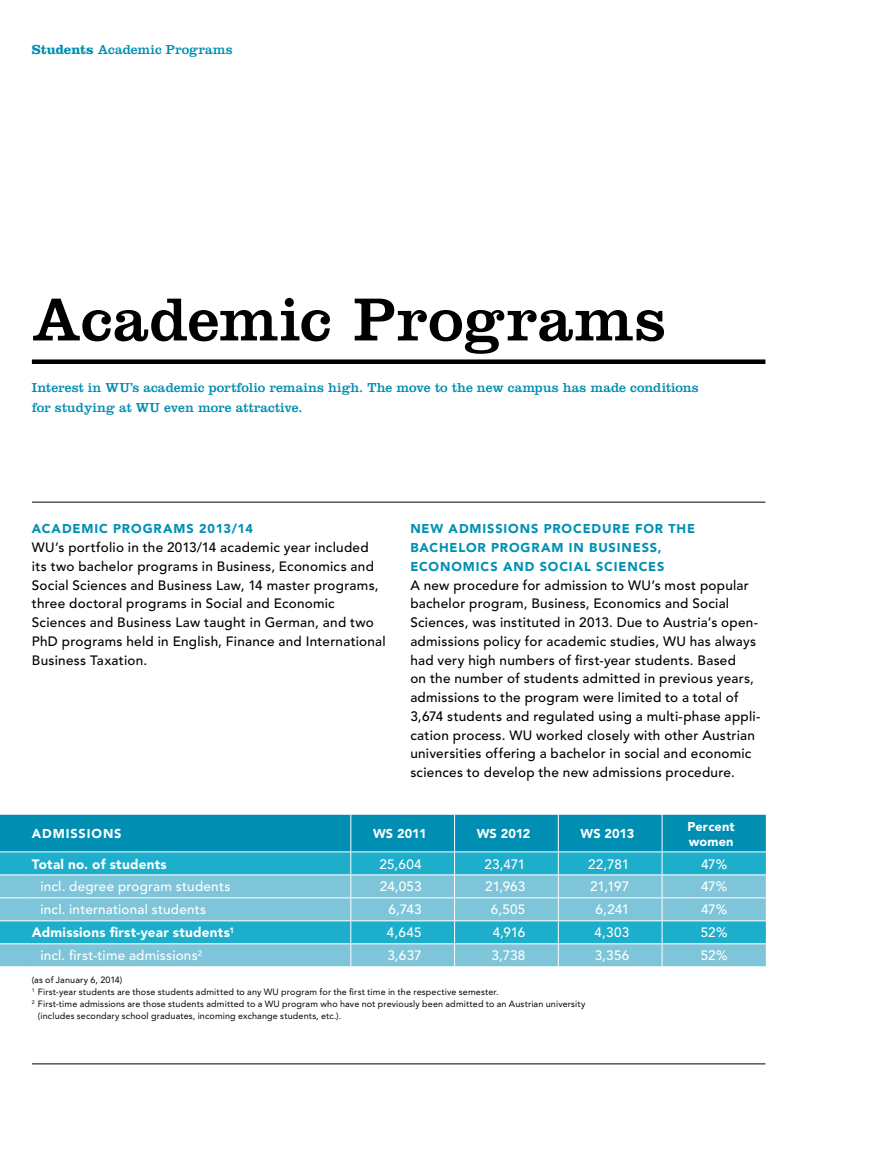
<style>
.page{position:relative;width:893px;height:1149px;background:#fff}
.page>*{position:absolute;margin:0;border:0;box-sizing:border-box;transform-origin:0 0}
.t1{font:63px "Clarendon LT Std";letter-spacing:.005em;color:#000}
.t2{font:500 13.5px/18.8px "Avenir LT Std";letter-spacing:.02em;color:#000}
.t3{font:500 13.5px "Avenir LT Std";letter-spacing:.015em;color:#fff}
.t4{font:13.5px/19.5px "Clarendon LT Std";color:#008fb3}
.t5{font:900 13.5px "Avenir LT Std";letter-spacing:.02em;color:#fff}
.t6{font:900 12.75px/18.8px "Avenir LT Std";letter-spacing:.07em;color:#008fb3}
.t7{font:900 12.75px/15px "Avenir LT Std";letter-spacing:.015em;color:#fff}
.t8{font:900 12.75px "Avenir LT Std";letter-spacing:.07em;color:#fff}
.t9{font:9px "Avenir LT Std";letter-spacing:.015em;color:#000}
.s1{font-weight:700}
</style>
<div class="page">
<hr style="left:32px;top:1063px;width:733px;height:1px;background:#000">
<div style="left:32px;top:359px;width:733px;height:5px;background:#000"></div>
<hr style="left:32px;top:501px;width:733px;height:1px;background:#000">
<svg style="left:0;top:814px;width:766px;height:152px;background:#49b3cd"></svg>
<p class="t4" style="left:32px;top:40px;width:202px"><span class="s1">Students</span> Academic Programs</p>
<h1 class="t1" style="left:32px;top:282px;width:635px">Academic Programs</h1>
<p class="t4" style="left:32px;top:378px;width:668px">Interest in WU’s academic portfolio remains high. The move to the new campus has made conditions for studying at WU even more attractive.</p>
<p class="t6" style="left:32px;top:519px;width:222px">ACADEMIC PROGRAMS 2013/14</p>
<p class="t2" style="left:32px;top:538px;width:355px">WU’s portfolio in the 2013/14 academic year included its two bachelor programs in Business, Economics and Social Sciences and Business Law, 14 master programs, three doctoral programs in Social and Economic Sciences and Business Law taught in German, and two PhD programs held in English, Finance and International Business Taxation.</p>
<p class="t6" style="left:410px;top:519px;width:286px">NEW ADMISSIONS PROCEDURE FOR THE<br>BACHELOR PROGRAM IN BUSINESS,<br>ECONOMICS AND SOCIAL SCIENCES</p>
<p class="t2" style="left:410px;top:575px;width:352px">A new procedure for admission to WU’s most popular bachelor program, Business, Economics and Social Sciences, was instituted in 2013. Due to Austria’s open&shy;admissions policy for academic studies, WU has always had very high numbers of first-year students. Based<br>on the number of students admitted in previous years, admissions to the program were limited to a total of 3,674 students and regulated using a multi-phase appli&shy;cation process. WU worked closely with other Austrian universities offering a bachelor in social and economic sciences to develop the new admissions procedure.</p>
<p class="t8" style="left:32px;top:825px;width:91px">ADMISSIONS</p>
<p class="t7" style="left:373px;top:825px;width:55px">WS 2011</p>
<p class="t7" style="left:477px;top:825px;width:55px">WS 2012</p>
<p class="t7" style="left:580px;top:825px;width:55px">WS 2013</p>
<p class="t7" style="left:687px;top:818px;width:49px">Percent women</p>
<p class="t5" style="left:32px;top:855px;width:136px">Total no. of students</p>
<p class="t3" style="left:380px;top:855px;width:44px">25,604</p>
<p class="t3" style="left:485px;top:855px;width:42px">23,471</p>
<p class="t3" style="left:588px;top:855px;width:42px">22,781</p>
<p class="t3" style="left:701px;top:855px;width:28px">47%</p>
<p class="t3" style="left:40px;top:878px;width:191px">incl. degree program students</p>
<p class="t3" style="left:380px;top:878px;width:43px">24,053</p>
<p class="t3" style="left:485px;top:878px;width:42px">21,963</p>
<p class="t3" style="left:590px;top:878px;width:41px">21,197</p>
<p class="t3" style="left:701px;top:878px;width:28px">47%</p>
<p class="t3" style="left:40px;top:901px;width:167px">incl. international students</p>
<p class="t3" style="left:388px;top:901px;width:35px">6,743</p>
<p class="t3" style="left:491px;top:901px;width:36px">6,505</p>
<p class="t3" style="left:596px;top:901px;width:35px">6,241</p>
<p class="t3" style="left:701px;top:901px;width:28px">47%</p>
<p class="t5" style="left:32px;top:924px;width:204px">Admissions first-year students<sup>1</sup></p>
<p class="t3" style="left:387px;top:924px;width:36px">4,645</p>
<p class="t3" style="left:493px;top:924px;width:34px">4,916</p>
<p class="t3" style="left:595px;top:924px;width:36px">4,303</p>
<p class="t3" style="left:701px;top:924px;width:28px">52%</p>
<p class="t3" style="left:40px;top:947px;width:163px">incl. first-time admissions<sup>2</sup></p>
<p class="t3" style="left:387px;top:947px;width:36px">3,637</p>
<p class="t3" style="left:491px;top:947px;width:35px">3,738</p>
<p class="t3" style="left:595px;top:947px;width:36px">3,356</p>
<p class="t3" style="left:701px;top:947px;width:28px">52%</p>
<p class="t9" style="left:32px;top:974px;width:92px">(as of January 6, 2014)</p>
<p class="t9" style="left:32px;top:986px;width:468px"><sup>1</sup> First-year students are those students admitted to any WU program for the first time in the respective semester.</p>
<p class="t9" style="left:32px;top:998px;width:555px"><sup>2</sup> First-time admissions are those students admitted to a WU program who have not previously been admitted to an Austrian university</p>
<p class="t9" style="left:38px;top:1010px;width:305px">(includes secondary school graduates, incoming exchange students, etc.).</p>
</div>
